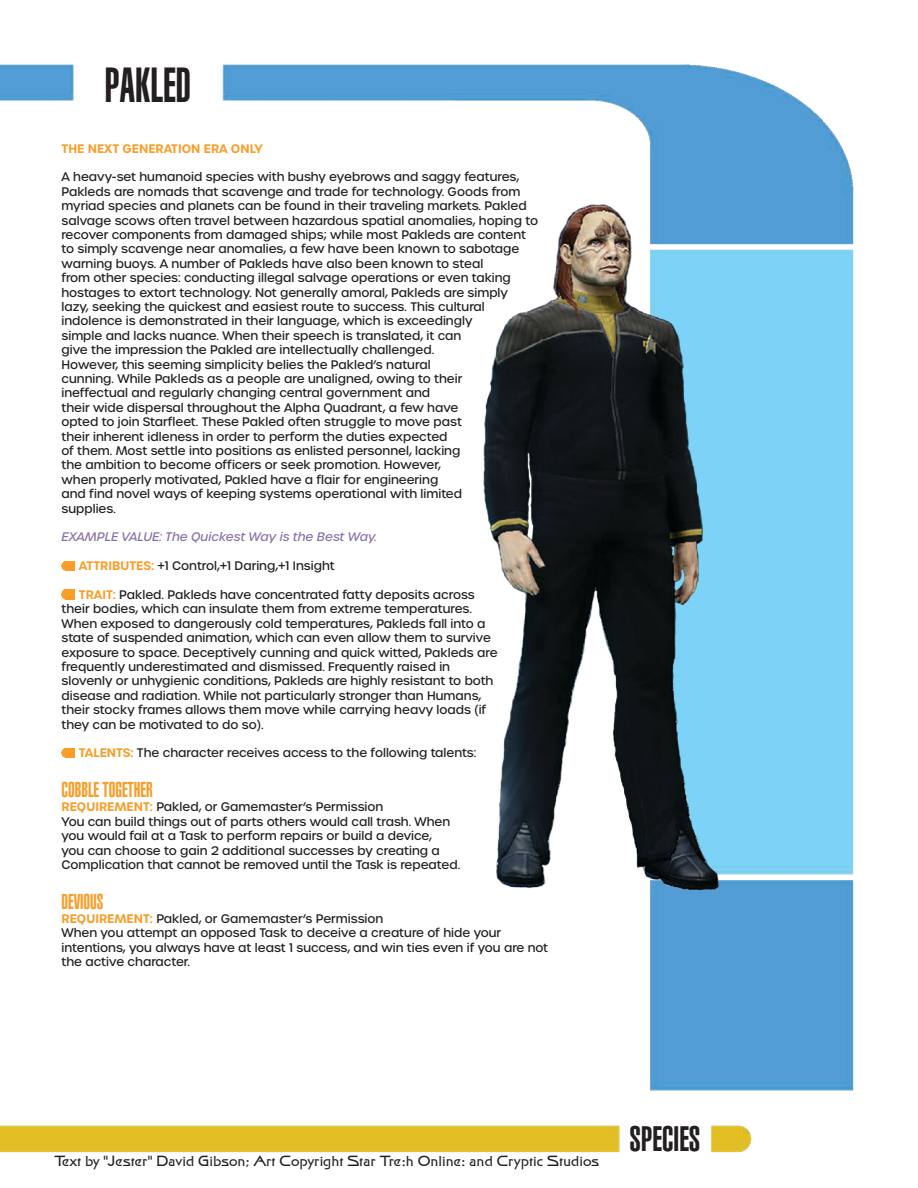
<style>
.page{position:relative;width:918px;height:1188px;background:#fff}
.page>*{position:absolute;margin:0;border:0;box-sizing:border-box;transform-origin:0 0}
.Species{font:ultra-condensed 48px "Context Ultra Condensed S Si";color:#231f20;scale:.95 1}
.t1{font:ultra-condensed 34.5px "Context Ultra Condensed S Si";color:#231f20}
.Talent{font:ultra-condensed 21px "Context Ultra Condensed S Si";color:#f99d28;scale:.95 1}
.Legal{font:15px "Final Frontier";color:#231f20}
.t2{font:500 12px/14.4px "Urbane";color:#231f20}
.t3{font:italic 500 12px "Urbane";color:#8a71a8}
.t4{font:600 12px "Urbane";color:#f99d28}
.s1{font-weight:600;color:#f99d28}
</style>
<div class="page">
<img style="left:0;top:64px;width:854px;height:1089px">
<svg style="left:62px;top:561px;width:13px;height:9px"></svg>
<svg style="left:62px;top:590px;width:13px;height:9px"></svg>
<svg style="left:62px;top:748px;width:13px;height:9px"></svg>
<img style="left:407px;top:158px;width:387px;height:790px">
<p class="Species" style="left:105px;top:57px;width:92px">PAKLED</p>
<p class="t4" style="left:62px;top:140px;width:203px">THE NEXT GENERATION ERA ONLY</p>
<p class="t2" style="left:62px;top:170px;width:478px">A heavy-set humanoid species with bushy eyebrows and saggy features, Pakleds are nomads that scavenge and trade for technology. Goods from myriad species and planets can be found in their traveling markets. Pakled salvage scows often travel between hazardous spatial anomalies, hoping to recover components from damaged ships; while most Pakleds are content to simply scavenge near anomalies, a few have been known to sabotage warning buoys. A number of Pakleds have also been known to steal<br>from other species: conducting illegal salvage operations or even taking hostages to extort technology. Not generally amoral, Pakleds are simply lazy, seeking the quickest and easiest route to success. This cultural indolence is demonstrated in their language, which is exceedingly<br>simple and lacks nuance. When their speech is translated, it can<br>give the impression the Pakled are intellectually challenged.<br>However, this seeming simplicity belies the Pakled’s natural<br>cunning. While Pakleds as a people are unaligned, owing to their<br>ineffectual and regularly changing central government and<br>their wide dispersal throughout the Alpha Quadrant, a few have<br>opted to join Starfleet. These Pakled often struggle to move past<br>their inherent idleness in order to perform the duties expected<br>of them. Most settle into positions as enlisted personnel, lacking<br>the ambition to become officers or seek promotion. However,<br>when properly motivated, Pakled have a flair for engineering<br>and find novel ways of keeping systems operational with limited<br>supplies.</p>
<p class="t3" style="left:62px;top:529px;width:317px">EXAMPLE VALUE: The Quickest Way is the Best Way.</p>
<p class="t2" style="left:79px;top:559px;width:257px"><span class="s1">ATTRIBUTES:</span> +1 Control,+1 Daring,+1 Insight</p>
<p class="t2" style="left:62px;top:588px;width:438px;text-indent:17px"><span class="s1">TRAIT:</span> Pakled. Pakleds have concentrated fatty deposits across their bodies, which can insulate them from extreme temperatures.<br>When exposed to dangerously cold temperatures, Pakleds fall into a state of suspended animation, which can even allow them to survive exposure to space. Deceptively cunning and quick witted, Pakleds are frequently underestimated and dismissed. Frequently raised in slovenly or unhygienic conditions, Pakleds are highly resistant to both disease and radiation. While not particularly stronger than Humans, their stocky frames allows them move while carrying heavy loads (if they can be motivated to do so).</p>
<p class="t2" style="left:79px;top:746px;width:399px"><span class="s1">TALENTS:</span> The character receives access to the following talents:</p>
<p class="Talent" style="left:62px;top:777px;width:98px">COBBLE TOGETHER</p>
<p class="t2" style="left:62px;top:800px;width:323px"><span class="s1">REQUIREMENT:</span> Pakled, or Gamemaster’s Permission</p>
<p class="t2" style="left:62px;top:814px;width:400px">You can build things out of parts others would call trash. When you would fail at a Task to perform repairs or build a device,<br>you can choose to gain 2 additional successes by creating a Complication that cannot be removed until the Task is repeated.</p>
<p class="Talent" style="left:62px;top:889px;width:46px">DEVIOUS</p>
<p class="t2" style="left:62px;top:912px;width:323px"><span class="s1">REQUIREMENT:</span> Pakled, or Gamemaster’s Permission</p>
<p class="t2" style="left:62px;top:926px;width:488px">When you attempt an opposed Task to deceive a creature of hide your intentions, you always have at least 1 success, and win ties even if you are not the active character.</p>
<p class="Legal" style="left:54px;top:1154px;width:547px">Text by "Jester" David Gibson; Art Copyright Star Tre:h Online: and Cryptic Studios</p>
<h2 class="t1" style="left:630px;top:1119px;width:72px">SPECIES</h2>
</div>
